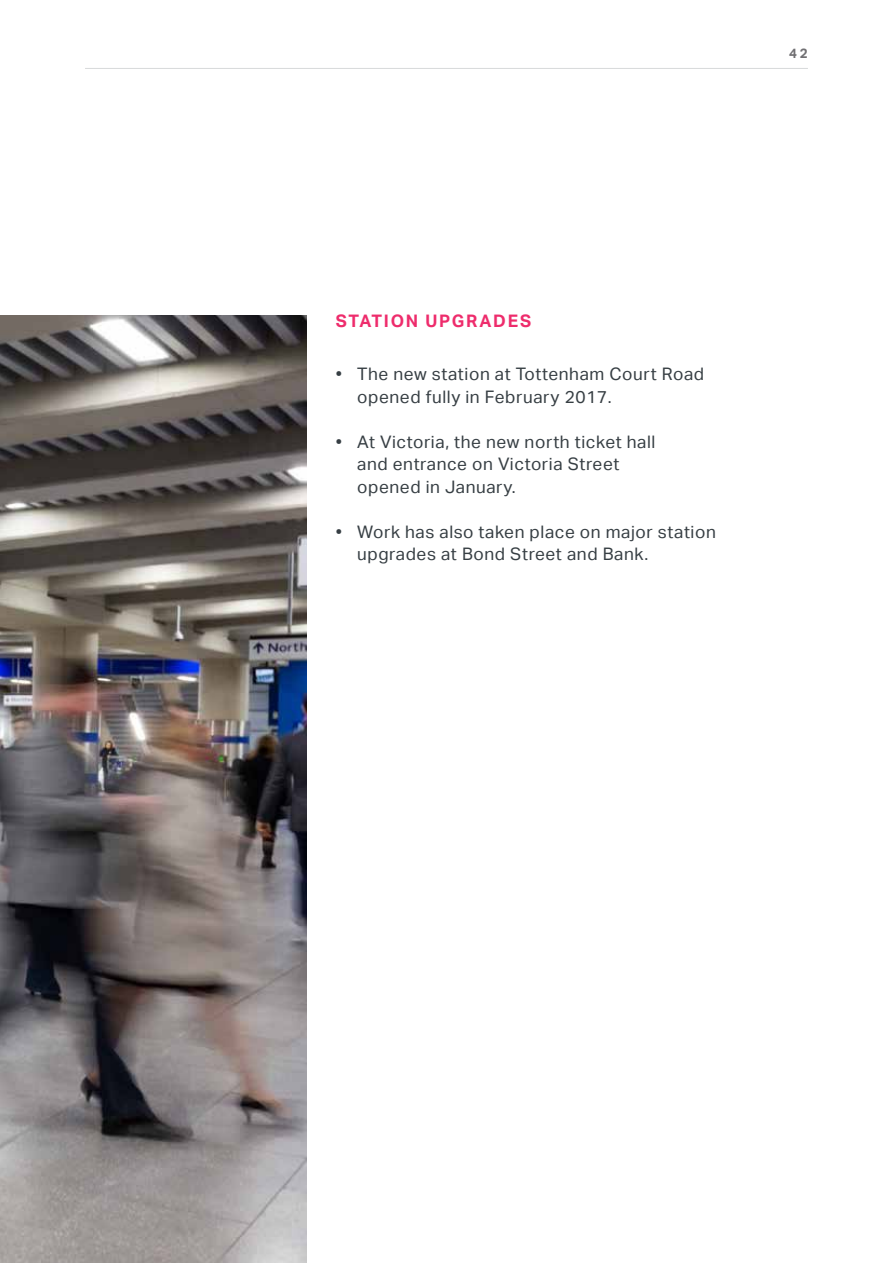
<style>
.page{position:relative;width:893px;height:1263px;background:#fff}
.page>*{position:absolute;margin:0;border:0;box-sizing:border-box;transform-origin:0 0}
.t1{font:17.25px/22.5px "Aktiv Grotesk";letter-spacing:.035em;color:#363e43}
.t2{font:700 17.25px "Aktiv Grotesk";letter-spacing:.1em;color:#ee2c6c}
.t3{font:700 13.5px "Aktiv Grotesk";color:#717073}
</style>
<div class="page">
<hr style="left:85px;top:68px;width:723px;height:1px;background:#d7d9da">
<img style="left:0;top:315px;width:306px;height:948px">
<p class="t3" style="left:789px;top:45px;width:20px">42</p>
<p class="t2" style="left:336px;top:311px;width:197px">STATION UPGRADES</p>
<p class="t1" style="left:357px;top:363px;width:348px;text-indent:-21px">• The new station at Tottenham Court Road opened fully in February 2017.</p>
<p class="t1" style="left:357px;top:431px;width:300px;text-indent:-21px">• At Victoria, the new north ticket hall and entrance on Victoria Street opened in January.</p>
<p class="t1" style="left:357px;top:520px;width:360px;text-indent:-21px">• Work has also taken place on major station upgrades at Bond Street and Bank.</p>
</div>
